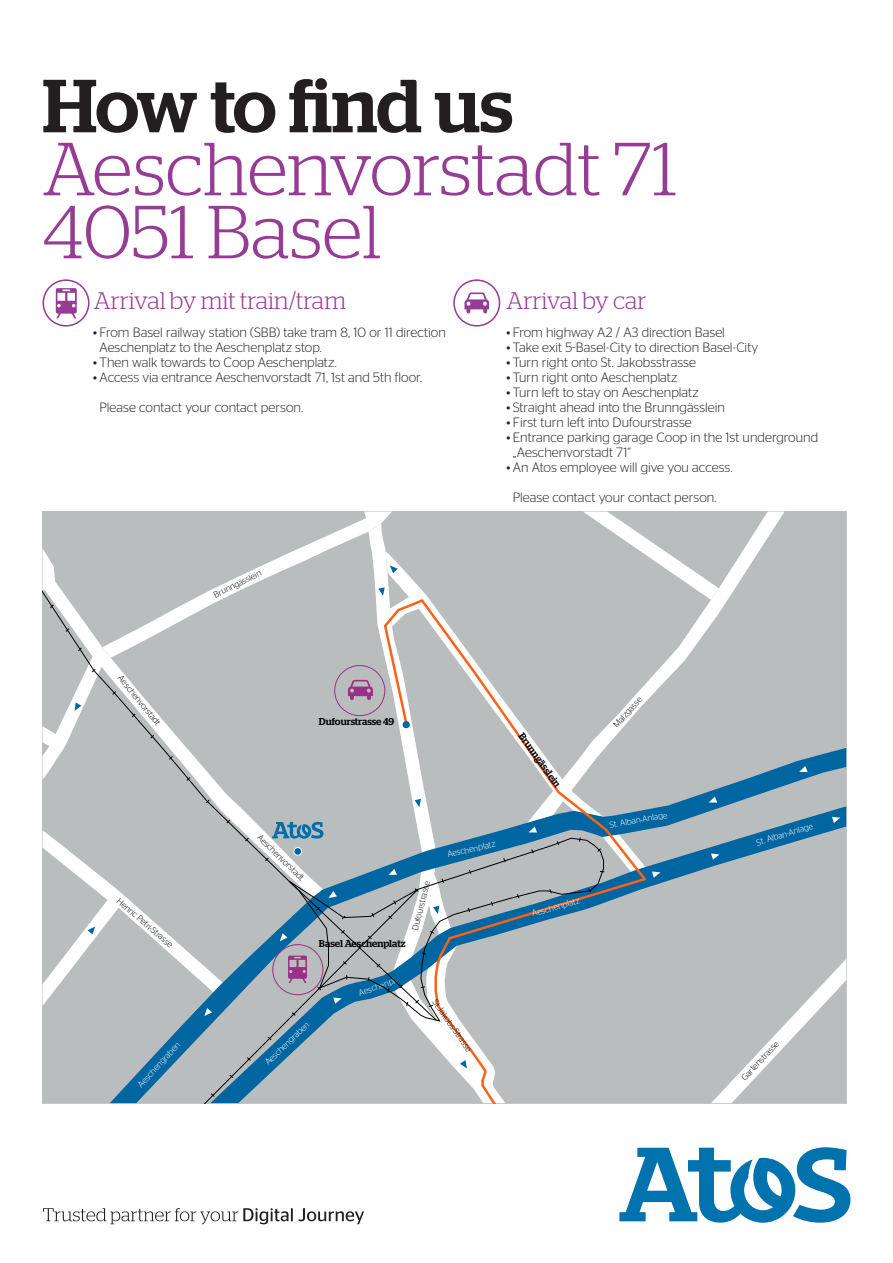
<style>
.page{position:relative;width:893px;height:1263px;background:#fff}
.page>*{position:absolute;margin:0;border:0;box-sizing:border-box;transform-origin:0 0}
.Headline_50pt_light{font:300 75px/63px "Stag";color:#973c96}
.Headline_50pt_Medium{font:500 75px "Stag";letter-spacing:-.02em;color:#231f20}
.Intro_no_line_16pt_l{font:300 24px "Stag";color:#973c96}
.t1{font:300 13.5px/15px "Stag Sans";color:#231f20}
.t2{font:500 9.9px "Stag";color:#000}
.t3{font:300 8.7px "Stag Sans";color:#000}
.t4{font:300 8.7px "Stag Sans";color:#fff}
</style>
<div class="page">
<svg style="left:43px;top:1208px;width:321px;height:16px"></svg>
<svg style="left:619px;top:1147px;width:231px;height:76px"></svg>
<svg style="left:43px;top:512px;width:803px;height:591px;background:#b4bbbf"></svg>
<div style="left:294px;top:847px;width:8px;height:8px;background:#0066a1;border-radius:50%"></div>
<div style="left:294px;top:847px;width:8px;height:8px;border:1px solid #fff;border-radius:50%"></div>
<svg style="left:43px;top:279px;width:47px;height:48px"></svg>
<svg style="left:453px;top:279px;width:47px;height:48px"></svg>
<p class="Headline_50pt_Medium" style="left:43px;top:62px;width:472px">How to find us</p>
<p class="Headline_50pt_light" style="left:43px;top:136px;width:636px">Aeschenvorstadt 71<br>4051 Basel</p>
<p class="Intro_no_line_16pt_l" style="left:94px;top:287px;width:254px">Arrival by mit train/tram</p>
<p class="Intro_no_line_16pt_l" style="left:506px;top:287px;width:142px">Arrival by car</p>
<p class="t1" style="left:99px;top:325px;width:348px;text-indent:-6px">• From Basel railway station (SBB) take tram 8, 10 or 11 direction<br>Aeschenplatz to the Aeschenplatz stop.</p>
<p class="t1" style="left:93px;top:355px;width:245px">• Then walk towards to Coop Aeschenplatz.</p>
<p class="t1" style="left:93px;top:370px;width:330px">• Access via entrance Aeschenvorstadt 71, 1st and 5th floor.</p>
<p class="t1" style="left:99px;top:400px;width:205px">Please contact your contact person.</p>
<p class="t3" style="left:212px;top:591px;width:53px;rotate:-26deg">Brunngässlein</p>
<p class="t1" style="left:506px;top:325px;width:220px">• From highway A2 / A3 direction Basel</p>
<p class="t1" style="left:506px;top:340px;width:253px">• Take exit 5-Basel-City to direction Basel-City</p>
<p class="t1" style="left:506px;top:355px;width:191px">• Turn right onto St. Jakobsstrasse</p>
<p class="t1" style="left:506px;top:370px;width:172px">• Turn right onto Aeschenplatz</p>
<p class="t1" style="left:506px;top:385px;width:194px">• Turn left to stay on Aeschenplatz</p>
<p class="t1" style="left:506px;top:400px;width:220px">• Straight ahead into the Brunngässlein</p>
<p class="t1" style="left:506px;top:415px;width:187px">• First turn left into Dufourstrasse</p>
<p class="t1" style="left:513px;top:430px;width:307px;text-indent:-6px">• Entrance parking garage Coop in the 1st underground „Aeschenvorstadt 71“</p>
<p class="t1" style="left:506px;top:460px;width:228px">• An Atos employee will give you access.</p>
<p class="t1" style="left:513px;top:490px;width:205px">Please contact your contact person.</p>
<p class="t3" style="left:124px;top:673px;width:63px;rotate:51deg">Aeschenvorstadt</p>
<p class="t3" style="left:121px;top:896px;width:72px;rotate:41deg">Henric Petri-Strasse</p>
<p class="t4" style="left:136px;top:1082px;width:59px;rotate:-47deg">Aeschengraben</p>
<p class="t2" style="left:319px;top:716px;width:77px">Dufourstrasse 49</p>
<p class="t3" style="left:262px;top:832px;width:63px;rotate:44deg">Aeschenvorstadt</p>
<p class="t3" style="left:410px;top:929px;width:52px;rotate:-76deg">Dufourstrasse</p>
<p class="t2" style="left:319px;top:937px;width:88px">Basel Aeschenplatz</p>
<p class="t4" style="left:446px;top:850px;width:51px;rotate:-13deg">Aeschenplatz</p>
<p class="t4" style="left:263px;top:1060px;width:59px;rotate:-44deg">Aeschengraben</p>
<p class="t4" style="left:357px;top:988px;width:41px;rotate:-19deg">Aeschenpl.</p>
<p class="t3" style="left:438px;top:997px;width:63px;rotate:55deg">St.Jakobs-Strasse</p>
<p class="t2" style="left:526px;top:731px;width:66px;rotate:54deg">Brunngässlein</p>
<p class="t4" style="left:531px;top:909px;width:51px;rotate:-16deg">Aeschenplatz</p>
<p class="t3" style="left:611px;top:723px;width:40px;rotate:-48deg">Malzgasse</p>
<p class="t4" style="left:609px;top:820px;width:60px;rotate:-10deg">St. Alban-Anlage</p>
<p class="t4" style="left:755px;top:838px;width:60px;rotate:-17deg">St. Alban-Anlage</p>
<p class="t3" style="left:739px;top:1076px;width:52px;rotate:-47deg">Gartenstrasse</p>
</div>
